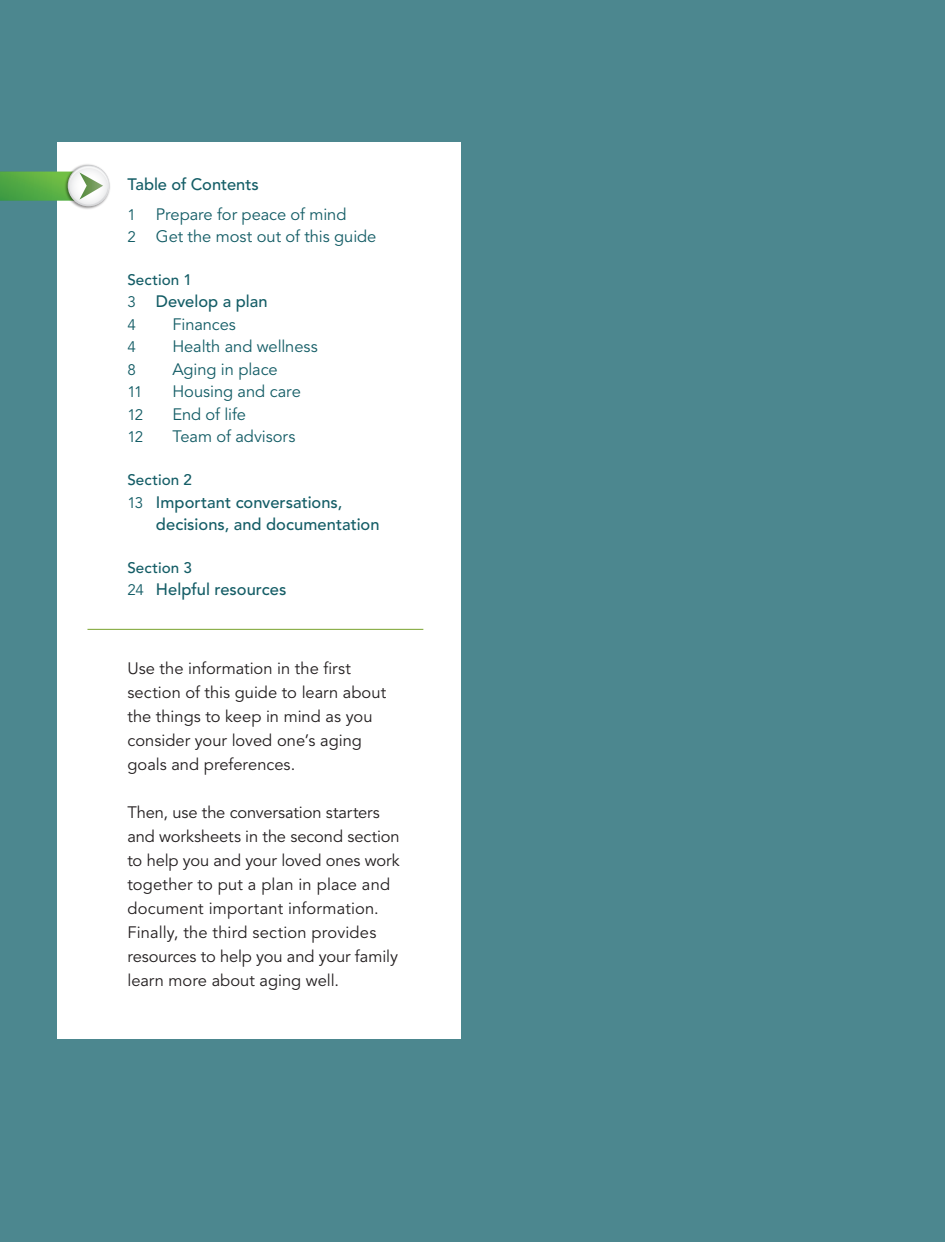
<style>
.page{position:relative;width:945px;height:1242px;background:#4c878f}
.page>*{position:absolute;margin:0;border:0;box-sizing:border-box;transform-origin:0 0}
.Head__Subhead_B_Text{font:16.5px/24px "Avenir";color:#231f20}
.BodyCopy{font:16.5px "Avenir";letter-spacing:-.005em;color:#145d66}
.BodyCopy-2{font:500 16.5px/22.5px "Avenir";color:#145d66}
.BodyCopy-3{font:500 15.15px "Avenir";letter-spacing:.005em;color:#145d66}
.BodyCopy-4{font:15.15px "Avenir";color:#145d66}
.s1{font-size:15.15px}
.s2{font-weight:400;font-size:15.15px}
</style>
<div class="page">
<div style="left:57px;top:142px;width:404px;height:897px;background:#fff"></div>
<img style="left:76px;top:164px;width:34px;height:45px">
<div style="left:68px;top:165px;width:42px;height:41px;background:#e1e2e4;border-radius:21px"></div>
<svg style="left:0;top:166px;width:108px;height:40px"></svg>
<hr style="left:87px;top:629px;width:336px;height:1px;background:#78a22d">
<p class="BodyCopy-2" style="left:127px;top:174px;width:133px">Table of Contents</p>
<p class="BodyCopy" style="left:127px;top:204px;width:221px"><span class="s1">1</span> Prepare for peace of mind</p>
<p class="BodyCopy" style="left:127px;top:227px;width:251px"><span class="s1">2</span> Get the most out of this guide</p>
<p class="BodyCopy-3" style="left:127px;top:271px;width:66px">Section 1</p>
<p class="BodyCopy-2" style="left:127px;top:291px;width:142px"><span class="s2">3</span> Develop a plan</p>
<p class="BodyCopy-4" style="left:127px;top:316px;width:10px">4</p>
<p class="BodyCopy" style="left:172px;top:315px;width:65px">Finances</p>
<p class="BodyCopy-4" style="left:127px;top:338px;width:10px">4</p>
<p class="BodyCopy" style="left:172px;top:337px;width:147px">Health and wellness</p>
<p class="BodyCopy-4" style="left:127px;top:361px;width:10px">8</p>
<p class="BodyCopy" style="left:172px;top:360px;width:107px">Aging in place</p>
<p class="BodyCopy-4" style="left:127px;top:383px;width:17px">11</p>
<p class="BodyCopy" style="left:172px;top:382px;width:130px">Housing and care</p>
<p class="BodyCopy-4" style="left:127px;top:406px;width:17px">12</p>
<p class="BodyCopy" style="left:172px;top:405px;width:75px">End of life</p>
<p class="BodyCopy-4" style="left:127px;top:428px;width:17px">12</p>
<p class="BodyCopy" style="left:172px;top:427px;width:124px">Team of advisors</p>
<p class="BodyCopy-3" style="left:127px;top:471px;width:66px">Section 2</p>
<p class="BodyCopy-2" style="left:156px;top:491px;width:225px;text-indent:-28px"><span class="s2">13</span> Important conversations, decisions, and documentation</p>
<p class="BodyCopy-3" style="left:127px;top:559px;width:66px">Section 3</p>
<p class="BodyCopy-2" style="left:127px;top:579px;width:160px"><span class="s2">24</span> Helpful resources</p>
<p class="Head__Subhead_B_Text" style="left:127px;top:656px;width:260px">Use the information in the first section of this guide to learn about the things to keep in mind as you consider your loved one’s aging goals and preferences.</p>
<p class="Head__Subhead_B_Text" style="left:127px;top:800px;width:274px">Then, use the conversation starters and worksheets in the second section to help you and your loved ones work together to put a plan in place and document important information.<br>Finally, the third section provides resources to help you and your family learn more about aging well.</p>
</div>
